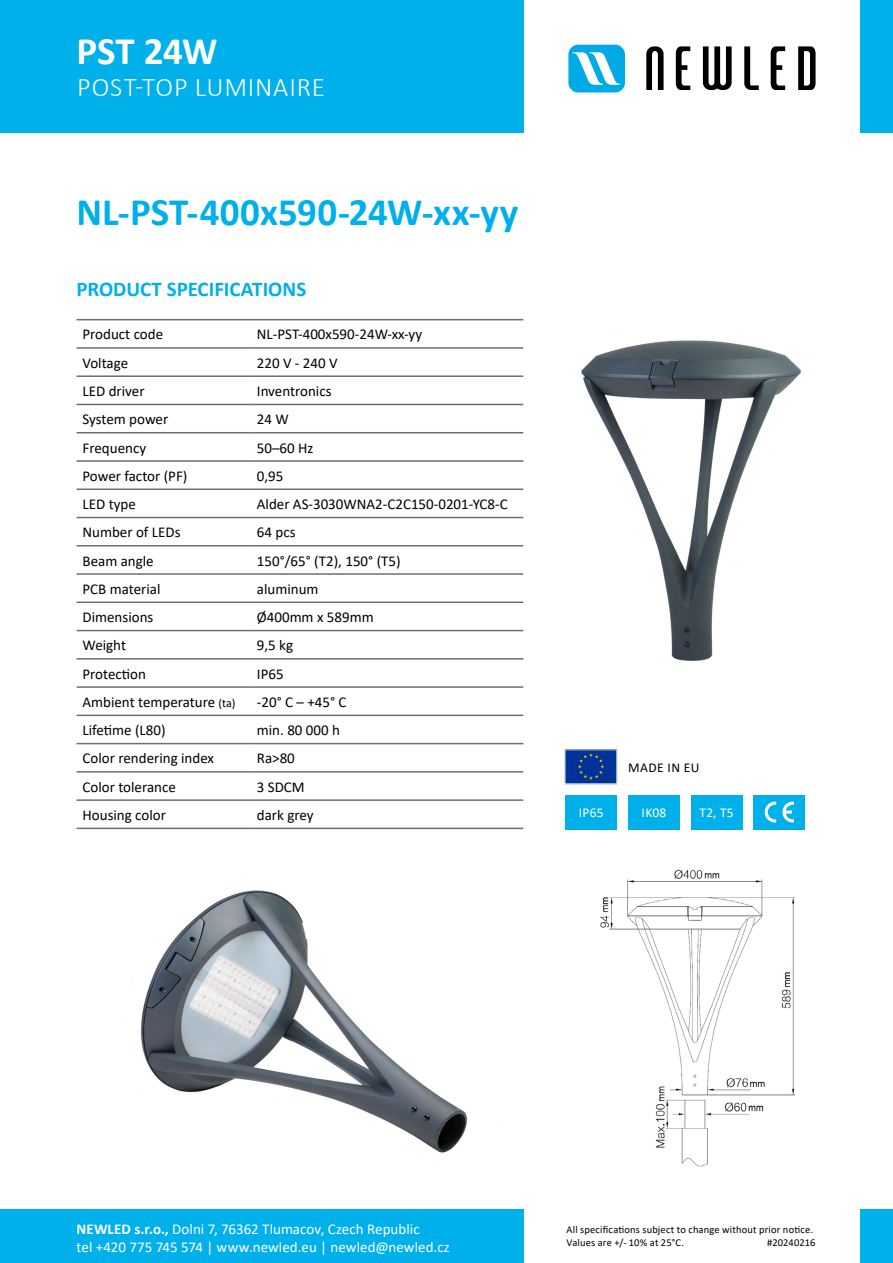
<style>
.page{position:relative;width:893px;height:1263px;background:#fff}
.page>*{position:absolute;margin:0;border:0;box-sizing:border-box;transform-origin:0 0}
.t1{font:700 39px "Calibri";color:#00b0ea}
.t2{font:700 39px "Calibri";letter-spacing:-.005em;color:#fff}
.t3{font:300 27px "Calibri";letter-spacing:.025em;color:#fff}
.t4{font:700 21px "Calibri";color:#00b0ea}
.t5{font:15px "Calibri";color:#000}
.t6{font:15px/18px "Calibri";color:#fff}
.t7{font:13.5px "Calibri";letter-spacing:.02em;color:#fff}
.t8{font:13.5px "Calibri";letter-spacing:.04em;color:#000}
.t9{font:10.5px/12.6px "Calibri";letter-spacing:.015em;color:#000}
.s1{font-size:12px}
.s2{font-weight:700}
</style>
<div class="page">
<img style="left:581px;top:340px;width:220px;height:321px">
<div style="left:0;top:0;width:523px;height:133px;background:#00b0ea"></div>
<div style="left:0;top:1210px;width:523px;height:53px;background:#00b0ea"></div>
<div style="left:861px;top:1210px;width:32px;height:53px;background:#00b0ea"></div>
<div style="left:861px;top:0;width:32px;height:133px;background:#00b0ea"></div>
<div style="left:568px;top:45px;width:57px;height:47px;background:#00aae7;border-radius:10px"></div>
<svg style="left:573px;top:52px;width:47px;height:33px"></svg>
<svg style="left:646px;top:46px;width:18px;height:44px"></svg>
<svg style="left:703px;top:46px;width:29px;height:44px"></svg>
<svg style="left:676px;top:46px;width:14px;height:44px"></svg>
<svg style="left:798px;top:46px;width:17px;height:44px"></svg>
<svg style="left:771px;top:46px;width:14px;height:44px"></svg>
<svg style="left:744px;top:46px;width:15px;height:44px"></svg>
<hr style="left:77px;top:319px;width:174px;height:1px;background:#6d6e71">
<hr style="left:251px;top:319px;width:272px;height:1px;background:#6d6e71">
<hr style="left:77px;top:347px;width:174px;height:2px;background:#6d6e71">
<hr style="left:251px;top:347px;width:272px;height:2px;background:#6d6e71">
<hr style="left:77px;top:375px;width:174px;height:2px;background:#6d6e71">
<hr style="left:251px;top:375px;width:272px;height:2px;background:#6d6e71">
<hr style="left:77px;top:404px;width:174px;height:1px;background:#6d6e71">
<hr style="left:251px;top:404px;width:272px;height:1px;background:#6d6e71">
<hr style="left:77px;top:432px;width:174px;height:1px;background:#6d6e71">
<hr style="left:251px;top:432px;width:272px;height:1px;background:#6d6e71">
<hr style="left:77px;top:460px;width:174px;height:2px;background:#6d6e71">
<hr style="left:251px;top:460px;width:272px;height:2px;background:#6d6e71">
<hr style="left:77px;top:488px;width:174px;height:2px;background:#6d6e71">
<hr style="left:251px;top:488px;width:272px;height:2px;background:#6d6e71">
<hr style="left:77px;top:517px;width:174px;height:1px;background:#6d6e71">
<hr style="left:251px;top:517px;width:272px;height:1px;background:#6d6e71">
<hr style="left:77px;top:545px;width:174px;height:1px;background:#6d6e71">
<hr style="left:251px;top:545px;width:272px;height:1px;background:#6d6e71">
<hr style="left:77px;top:573px;width:174px;height:2px;background:#6d6e71">
<hr style="left:251px;top:573px;width:272px;height:2px;background:#6d6e71">
<hr style="left:77px;top:601px;width:174px;height:2px;background:#6d6e71">
<hr style="left:251px;top:601px;width:272px;height:2px;background:#6d6e71">
<hr style="left:77px;top:630px;width:174px;height:1px;background:#6d6e71">
<hr style="left:251px;top:630px;width:272px;height:1px;background:#6d6e71">
<hr style="left:77px;top:658px;width:174px;height:1px;background:#6d6e71">
<hr style="left:251px;top:658px;width:272px;height:1px;background:#6d6e71">
<hr style="left:77px;top:686px;width:174px;height:2px;background:#6d6e71">
<hr style="left:251px;top:686px;width:272px;height:2px;background:#6d6e71">
<hr style="left:77px;top:715px;width:174px;height:1px;background:#6d6e71">
<hr style="left:251px;top:715px;width:272px;height:1px;background:#6d6e71">
<hr style="left:77px;top:743px;width:174px;height:1px;background:#6d6e71">
<hr style="left:251px;top:743px;width:272px;height:1px;background:#6d6e71">
<hr style="left:77px;top:771px;width:174px;height:2px;background:#6d6e71">
<hr style="left:251px;top:771px;width:272px;height:2px;background:#6d6e71">
<hr style="left:77px;top:799px;width:174px;height:2px;background:#6d6e71">
<hr style="left:251px;top:799px;width:272px;height:2px;background:#6d6e71">
<hr style="left:77px;top:828px;width:174px;height:1px;background:#6d6e71">
<hr style="left:251px;top:828px;width:272px;height:1px;background:#6d6e71">
<img style="left:600px;top:869px;width:196px;height:298px">
<img style="left:140px;top:890px;width:328px;height:263px">
<div style="left:565px;top:795px;width:52px;height:34px;background:#00b0ea"></div>
<div style="left:691px;top:795px;width:51px;height:34px;background:#00b0ea"></div>
<div style="left:628px;top:795px;width:52px;height:34px;background:#00b0ea"></div>
<div style="left:753px;top:795px;width:52px;height:34px;background:#00b0ea"></div>
<svg style="left:764px;top:801px;width:30px;height:22px"></svg>
<img style="left:567px;top:751px;width:48px;height:31px">
<div style="left:565px;top:749px;width:52px;height:35px;border:1px solid #d1d3d4"></div>
<h1 class="t2" style="left:77px;top:23px;width:142px">PST 24W</h1>
<h2 class="t3" style="left:77px;top:71px;width:249px">POST-TOP LUMINAIRE</h2>
<h1 class="t1" style="left:77px;top:184px;width:443px">NL-PST-400x590-24W-xx-yy</h1>
<h3 class="t4" style="left:77px;top:275px;width:231px">PRODUCT SPECIFICATIONS</h3>
<p class="t5" style="left:83px;top:324px;width:82px">Product code</p>
<p class="t5" style="left:257px;top:324px;width:167px">NL-PST-400x590-24W-xx-yy</p>
<p class="t5" style="left:83px;top:352px;width:47px">Voltage</p>
<p class="t5" style="left:257px;top:352px;width:82px">220 V - 240 V</p>
<p class="t5" style="left:83px;top:381px;width:64px">LED driver</p>
<p class="t5" style="left:257px;top:381px;width:76px">Inventronics</p>
<p class="t5" style="left:83px;top:409px;width:87px">System power</p>
<p class="t5" style="left:257px;top:409px;width:33px">24 W</p>
<p class="t5" style="left:83px;top:437px;width:65px">Frequency</p>
<p class="t5" style="left:257px;top:437px;width:58px">50–60 Hz</p>
<p class="t5" style="left:83px;top:465px;width:106px">Power factor (PF)</p>
<p class="t5" style="left:257px;top:465px;width:28px">0,95</p>
<p class="t5" style="left:83px;top:494px;width:55px">LED type</p>
<p class="t5" style="left:257px;top:494px;width:252px">Alder AS-3030WNA2-C2C150-0201-YC8-C</p>
<p class="t5" style="left:83px;top:522px;width:100px">Number of LEDs</p>
<p class="t5" style="left:257px;top:522px;width:40px">64 pcs</p>
<p class="t5" style="left:83px;top:550px;width:73px">Beam angle</p>
<p class="t5" style="left:257px;top:550px;width:145px">150°/65° (T2), 150° (T5)</p>
<p class="t5" style="left:83px;top:578px;width:79px">PCB material</p>
<p class="t5" style="left:257px;top:578px;width:63px">aluminum</p>
<p class="t5" style="left:83px;top:607px;width:72px">Dimensions</p>
<p class="t5" style="left:257px;top:607px;width:118px">Ø400mm x 589mm</p>
<p class="t5" style="left:83px;top:635px;width:45px">Weight</p>
<p class="t5" style="left:257px;top:635px;width:38px">9,5 kg</p>
<p class="t5" style="left:83px;top:663px;width:65px">Protection</p>
<p class="t5" style="left:257px;top:663px;width:28px">IP65</p>
<p class="t5" style="left:83px;top:691px;width:154px">Ambient temperature <span class="s1">(ta)</span></p>
<p class="t5" style="left:257px;top:691px;width:91px">-20° C – +45° C</p>
<p class="t5" style="left:83px;top:720px;width:85px">Lifetime (L80)</p>
<p class="t5" style="left:257px;top:720px;width:85px">min. 80 000 h</p>
<p class="t5" style="left:83px;top:748px;width:133px">Color rendering index</p>
<p class="t5" style="left:257px;top:748px;width:40px">Ra&gt;80</p>
<p class="t5" style="left:83px;top:776px;width:95px">Color tolerance</p>
<p class="t5" style="left:257px;top:776px;width:49px">3 SDCM</p>
<p class="t5" style="left:83px;top:804px;width:85px">Housing color</p>
<p class="t5" style="left:257px;top:804px;width:58px">dark grey</p>
<p class="t7" style="left:579px;top:803px;width:26px">IP65</p>
<p class="t7" style="left:641px;top:803px;width:26px">IK08</p>
<p class="t7" style="left:700px;top:803px;width:36px">T2, T5</p>
<p class="t8" style="left:628px;top:758px;width:73px">MADE IN EU</p>
<p class="t6" style="left:77px;top:1219px;width:375px"><span class="s2">NEWLED s.r.o.,</span> Dolni 7, 76362 Tlumacov, Czech Republic<br>tel +420 775 745 574 | www.newled.eu | newled@newled.cz</p>
<p class="t9" style="left:567px;top:1223px;width:248px">All specifications subject to change without prior notice.<br>Values are +/- 10% at 25°C.</p>
<p class="t9" style="left:767px;top:1236px;width:50px">#20240216</p>
</div>
